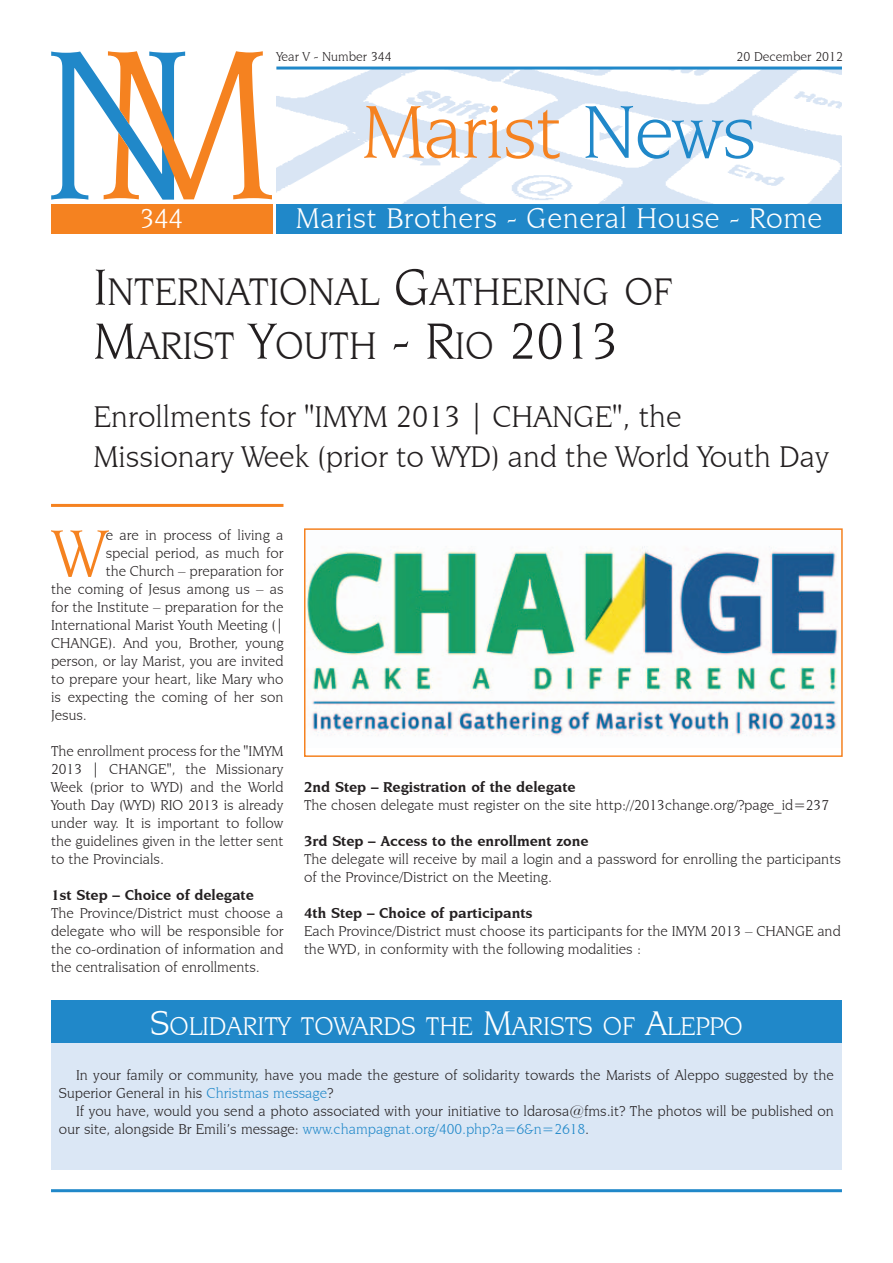
<style>
.page{position:relative;width:893px;height:1263px;background:#fff}
.page>*{position:absolute;margin:0;border:0;box-sizing:border-box;transform-origin:0 0}
.t1{font:79.5px "Novarese IT Cby BT";letter-spacing:-.015em;color:#f58220}
.t2{font:70.2px "Novarese IT Cby BT";color:#f58220}
.t3{font:40.5px/54px "Novarese IT Cby BT";color:#231f20}
.t4{font:31.5px/39.8px "Novarese IT Cby BT";color:#231f20}
.t5{font:30px "Novarese IT Cby BT";letter-spacing:.02em;color:#fff}
.t6{font:28.5px "Novarese IT Cby BT";color:#fff}
.t7{font:27px "Novarese IT Cby BT";color:#fff}
.t8{font:15px/18px "Novarese IT Cby BT";color:#231f20}
.t9{font:700 15px "Novarese IT Cby BT";color:#231f20}
.t10{font:13.5px "Novarese IT Cby BT";color:#231f20}
.s1{color:#2088c9}
.s2{font-size:54px}
.s3{font-size:36px}
</style>
<div class="page">
<img style="left:276px;top:70px;width:566px;height:134px">
<hr style="left:276px;top:67px;width:566px;height:3px;background:#2088c9">
<div style="left:276px;top:204px;width:566px;height:30px;background:#2088c9"></div>
<svg style="left:51px;top:51px;width:221px;height:149px"></svg>
<hr style="left:51px;top:1189px;width:791px;height:3px;background:#2088c9">
<div style="left:51px;top:1043px;width:791px;height:126px;background:#dbe7f5"></div>
<div style="left:51px;top:204px;width:221px;height:30px;background:#f58220"></div>
<hr style="left:51px;top:504px;width:232px;height:3px;background:#f58220">
<div style="left:51px;top:1000px;width:791px;height:43px;background:#2088c9"></div>
<img style="left:307px;top:546px;width:532px;height:190px">
<div style="left:304px;top:528px;width:539px;height:229px;border:2px solid #f58220"></div>
<p class="t10" style="left:276px;top:49px;width:117px">Year V - Number 344</p>
<p class="t10" style="left:736px;top:49px;width:108px">20 December 2012</p>
<h3 class="t6" style="left:140px;top:202px;width:45px">344</h3>
<h1 class="t1" style="left:362px;top:85px;width:396px">Marist <span class="s1">News</span></h1>
<h3 class="t5" style="left:296px;top:201px;width:528px">Marist Brothers - General House - Rome</h3>
<h3 class="t3" style="left:94px;top:264px;width:580px"><span class="s2">I</span>NTERNATIONAL <span class="s2">G</span>ATHERING OF<br><span class="s2">M</span>ARIST <span class="s2">Y</span>OUTH <span class="s2">- R</span>IO <span class="s2">2013</span></h3>
<h3 class="t4" style="left:94px;top:396px;width:737px">Enrollments for "IMYM 2013 | CHANGE", the<br>Missionary Week (prior to WYD) and the World Youth Day</h3>
<p class="t8" style="left:106px;top:526px;width:179px">e are in process of living a</p>
<p class="t8" style="left:106px;top:544px;width:179px">special period, as much for</p>
<p class="t8" style="left:106px;top:562px;width:179px">the Church – preparation for</p>
<p class="t8" style="left:51px;top:580px;width:234px">the coming of Jesus among us – as</p>
<p class="t8" style="left:51px;top:598px;width:234px">for the Institute – preparation for the</p>
<p class="t8" style="left:51px;top:616px;width:234px">International Marist Youth Meeting (|</p>
<p class="t8" style="left:51px;top:634px;width:234px">CHANGE). And you, Brother, young</p>
<p class="t8" style="left:51px;top:652px;width:234px">person, or lay Marist, you are invited</p>
<p class="t8" style="left:51px;top:670px;width:234px">to prepare your heart, like Mary who</p>
<p class="t8" style="left:51px;top:688px;width:234px">is expecting the coming of her son</p>
<p class="t8" style="left:51px;top:706px;width:37px">Jesus.</p>
<p class="t8" style="left:51px;top:742px;width:234px;text-align:justify">The enrollment process for the "IMYM 2013 | CHANGE", the Missionary Week (prior to WYD) and the World Youth Day (WYD) RIO 2013 is already under way. It is important to follow the guidelines given in the letter sent to the Provincials.</p>
<p class="t9" style="left:51px;top:886px;width:204px">1st Step – Choice of delegate</p>
<p class="t8" style="left:51px;top:904px;width:234px;text-align:justify">The Province/District must choose a delegate who will be responsible for the co-ordination of information and the centralisation of enrollments.</p>
<h2 class="t2" style="left:54px;top:511px;width:53px">W</h2>
<p class="t9" style="left:304px;top:778px;width:273px">2nd Step – Registration of the delegate</p>
<p class="t8" style="left:304px;top:796px;width:526px">The chosen delegate must register on the site http://2013change.org/?page_id=237</p>
<p class="t9" style="left:304px;top:832px;width:286px">3rd Step – Access to the enrollment zone</p>
<p class="t8" style="left:304px;top:850px;width:538px">The delegate will receive by mail a login and a password for enrolling the participants of the Province/District on the Meeting.</p>
<p class="t9" style="left:304px;top:904px;width:230px">4th Step – Choice of participants</p>
<p class="t8" style="left:304px;top:922px;width:538px">Each Province/District must choose its participants for the IMYM 2013 – CHANGE and the WYD, in conformity with the following modalities :</p>
<h3 class="t7" style="left:150px;top:1010px;width:594px"><span class="s3">S</span>OLIDARITY TOWARDS THE <span class="s3">M</span>ARISTS OF <span class="s3">A</span>LEPPO</h3>
<p class="t8" style="left:59px;top:1066px;width:776px;text-indent:17px">In your family or community, have you made the gesture of solidarity towards the Marists of Aleppo suggested by the<br>Superior General in his <span class="s1">Christmas message</span>?</p>
<p class="t8" style="left:59px;top:1102px;width:776px;text-indent:17px">If you have, would you send a photo associated with your initiative to ldarosa@fms.it? The photos will be published on our site, alongside Br Emili’s message: <span class="s1">www.champagnat.org/400.php?a=6&amp;n=2618</span>.</p>
</div>
